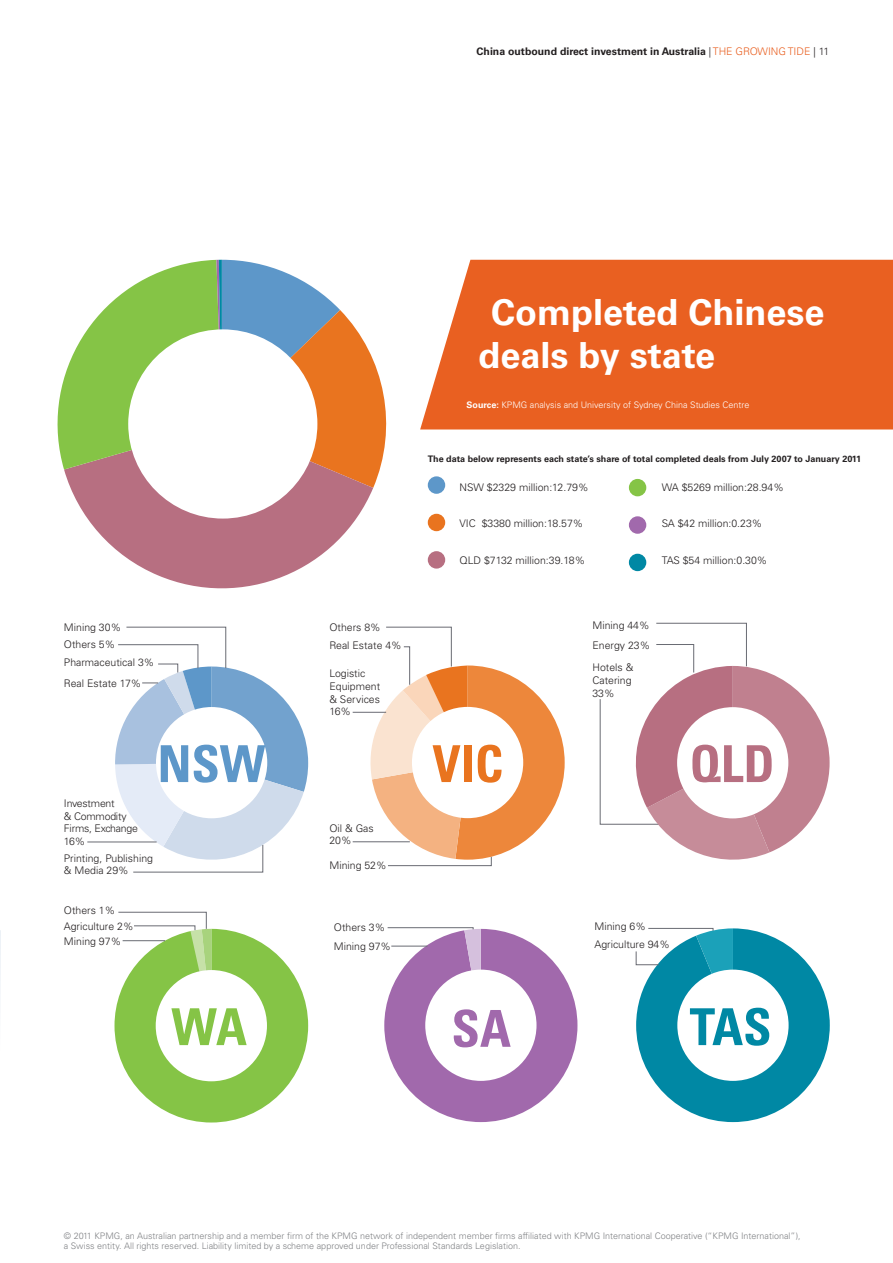
<style>
.page{position:relative;width:893px;height:1263px;background:#fff}
.page>*{position:absolute;margin:0;border:0;box-sizing:border-box;transform-origin:0 0}
.t1{font:700 condensed 51px "Univers";color:#5d97c9}
.t2{font:700 condensed 51px "Univers";color:#e9741f}
.t3{font:700 condensed 51px "Univers";color:#b76f81}
.t4{font:700 condensed 51px "Univers";color:#0088a4}
.t5{font:700 condensed 51px "Univers";color:#85c446}
.t6{font:700 condensed 51px "Univers";color:#a169ac}
.t7{font:700 36px/43.2px "Univers LT Std";color:#fff}
.t8{font:300 10.5px/12.6px "Univers LT Std";color:#231f20}
.t9{font:700 10.5px "Univers LT Std";color:#231f20}
.t10{font:300 10.5px/12.6px "Univers LT Std";letter-spacing:-.02em;color:#231f20}
.t11{font:300 9px/10.8px "Univers LT Std";color:#808285}
.t12{font:700 9px "Univers LT Std";color:#231f20}
.t13{font:300 9px "Univers LT Std";color:#fff}
.s1{font-weight:300}
.s2{font-weight:300;color:#e96021}
.s3{font-weight:700}
</style>
<div class="page">
<div style="left:420px;top:260px;width:473px;height:169px;background:#e96021"></div>
<svg style="left:0;top:930px;width:1px;height:57px"></svg>
<svg style="left:70px;top:488px;width:303px;height:101px;fill:#b76f81"></svg>
<svg style="left:57px;top:260px;width:330px;height:228px"></svg>
<div style="left:128px;top:329px;width:189px;height:190px;background:#fff;border-radius:50%"></div>
<div style="left:428px;top:476px;width:17px;height:18px;background:#5d97c9;border-radius:50%"></div>
<div style="left:428px;top:514px;width:17px;height:17px;background:#e9741f;border-radius:50%"></div>
<div style="left:428px;top:551px;width:17px;height:18px;background:#b76f81;border-radius:50%"></div>
<div style="left:629px;top:479px;width:17px;height:17px;background:#85c446;border-radius:50%"></div>
<div style="left:629px;top:516px;width:17px;height:18px;background:#a169ac;border-radius:50%"></div>
<div style="left:629px;top:554px;width:17px;height:17px;background:#0088a4;border-radius:50%"></div>
<hr style="left:353px;top:712px;width:33px;height:1px;background:#696b73">
<svg style="left:115px;top:627px;width:193px;height:245px"></svg>
<hr style="left:87px;top:842px;width:70px;height:1px;background:#696b73">
<svg style="left:366px;top:627px;width:199px;height:239px"></svg>
<hr style="left:353px;top:841px;width:57px;height:1px;background:#696b73">
<svg style="left:636px;top:928px;width:194px;height:194px"></svg>
<svg style="left:384px;top:927px;width:193px;height:195px"></svg>
<div style="left:425px;top:969px;width:111px;height:112px;background:#fff;border-radius:50%"></div>
<hr style="left:391px;top:946px;width:36px;height:1px;background:#696b73">
<svg style="left:115px;top:912px;width:193px;height:210px"></svg>
<hr style="left:123px;top:940px;width:42px;height:1px;background:#696b73">
<svg style="left:600px;top:623px;width:230px;height:237px"></svg>
<div style="left:677px;top:707px;width:111px;height:111px;background:#fff;border-radius:50%"></div>
<p class="t9" style="left:477px;top:45px;width:354px">China outbound direct investment in Australia <span class="s1">|</span> <span class="s2">THE GROWING TIDE</span> <span class="s1">| 11</span></p>
<h2 class="t7" style="left:478px;top:291px;width:348px;text-indent:13px">Completed Chinese deals by state</h2>
<p class="t13" style="left:467px;top:400px;width:284px"><span class="s3">Source:</span> KPMG analysis and University of Sydney China Studies Centre</p>
<p class="t12" style="left:428px;top:454px;width:435px">The data below represents each state’s share of total completed deals from July 2007 to January 2011</p>
<p class="t8" style="left:459px;top:481px;width:131px">NSW $2329 million:12.79%</p>
<p class="t8" style="left:459px;top:517px;width:125px">VIC $3380 million:18.57%</p>
<p class="t8" style="left:459px;top:554px;width:127px">QLD $7132 million:39.18%</p>
<p class="t8" style="left:662px;top:481px;width:124px">WA $5269 million:28.94%</p>
<p class="t8" style="left:662px;top:517px;width:102px">SA $42 million:0.23%</p>
<p class="t8" style="left:662px;top:554px;width:107px">TAS $54 million:0.30%</p>
<p class="t8" style="left:64px;top:618px;width:59px;line-height:17.5px">Mining 30%<br>Others 5%</p>
<p class="t8" style="left:329px;top:621px;width:53px">Others 8%</p>
<p class="t8" style="left:329px;top:639px;width:74px">Real Estate 4%</p>
<p class="t8" style="left:592px;top:619px;width:59px">Mining 44%</p>
<p class="t8" style="left:592px;top:639px;width:59px">Energy 23%</p>
<p class="t8" style="left:64px;top:656px;width:92px">Pharmaceutical 3%</p>
<p class="t8" style="left:64px;top:676px;width:79px">Real Estate 17%</p>
<p class="t8" style="left:329px;top:667px;width:52px">Logistic<br>Equipment &amp; Services<br>16%</p>
<p class="t8" style="left:592px;top:661px;width:42px">Hotels &amp;<br>Catering<br>33%</p>
<p class="t10" style="left:64px;top:797px;width:75px">Investment<br>&amp; Commodity<br>Firms, Exchange<br>16%</p>
<p class="t8" style="left:64px;top:852px;width:91px">Printing, Publishing &amp; Media 29%</p>
<h1 class="t1" style="left:157px;top:733px;width:109px">NSW</h1>
<h1 class="t2" style="left:432px;top:733px;width:72px">VIC</h1>
<h1 class="t3" style="left:690px;top:733px;width:86px">QLD</h1>
<p class="t8" style="left:329px;top:822px;width:46px">Oil &amp; Gas<br>20%</p>
<p class="t8" style="left:329px;top:858px;width:59px">Mining 52%</p>
<p class="t8" style="left:64px;top:902px;width:71px;line-height:15.6px">Others 1%<br>Agriculture 2%<br>Mining 97%</p>
<p class="t8" style="left:334px;top:917px;width:59px;line-height:19.5px">Others 3%<br>Mining 97%</p>
<p class="t8" style="left:595px;top:918px;width:77px;line-height:17.4px">Mining 6%<br>Agriculture 94%</p>
<h1 class="t5" style="left:171px;top:996px;width:77px">WA</h1>
<h1 class="t6" style="left:451px;top:997px;width:61px">SA</h1>
<h1 class="t4" style="left:690px;top:996px;width:83px">TAS</h1>
<p class="t11" style="left:64px;top:1230px;width:738px">© 2011 KPMG, an Australian partnership and a member firm of the KPMG network of independent member firms affiliated with KPMG International Cooperative (“KPMG International”), a Swiss entity. All rights reserved. Liability limited by a scheme approved under Professional Standards Legislation.</p>
</div>
